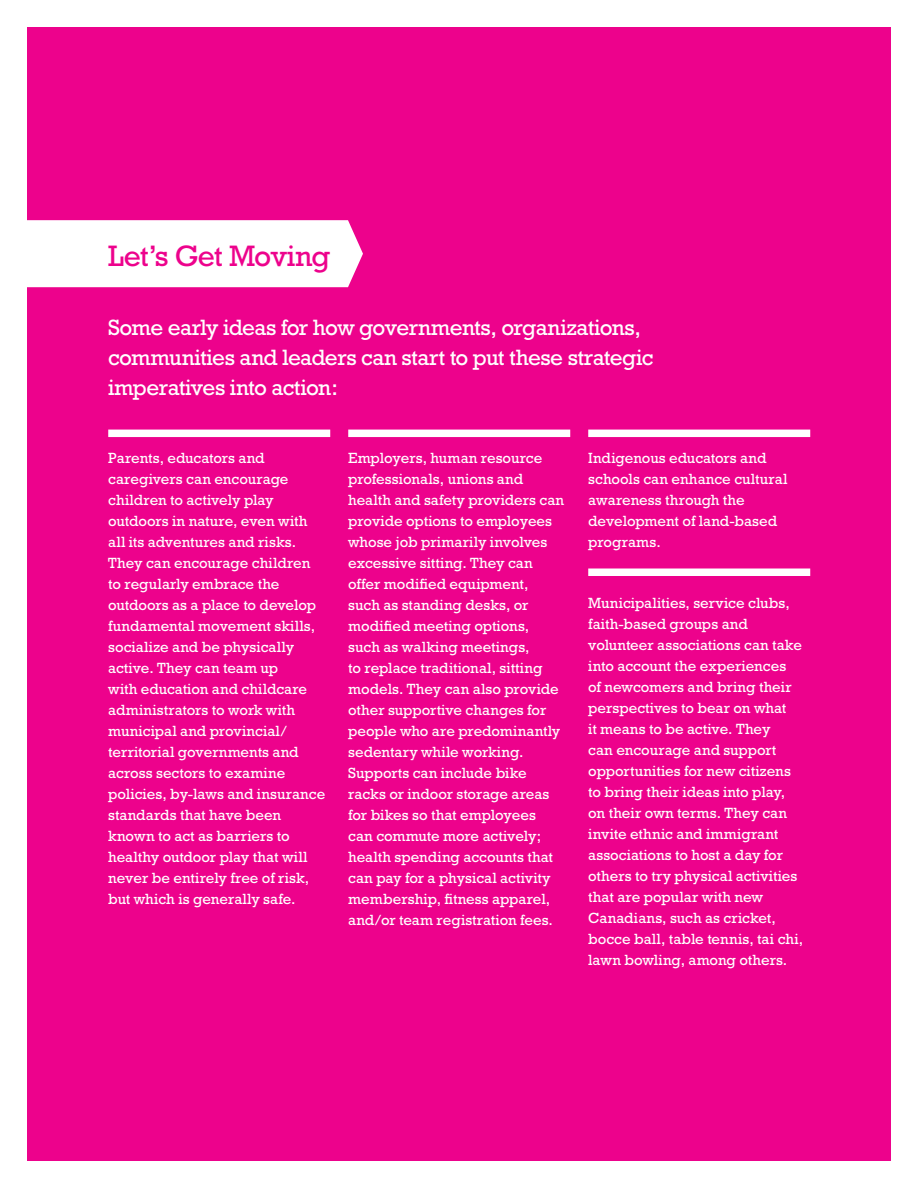
<style>
.page{position:relative;width:918px;height:1188px;background:#fff}
.page>*{position:absolute;margin:0;border:0;box-sizing:border-box;transform-origin:0 0}
.t1{font:30px "Rockwell";letter-spacing:-.025em;color:#ed028c}
.t2{font:22.5px/30px "Rockwell";letter-spacing:-.025em;color:#fff}
.t3{font:15px/21px "Rockwell";color:#fff}
</style>
<div class="page">
<div style="left:27px;top:27px;width:864px;height:1134px;background:#ed028c"></div>
<svg style="left:27px;top:191px;width:336px;height:96px"></svg>
<div style="left:348px;top:430px;width:222px;height:7px;background:#fff"></div>
<div style="left:108px;top:430px;width:222px;height:7px;background:#fff"></div>
<div style="left:588px;top:430px;width:222px;height:7px;background:#fff"></div>
<div style="left:588px;top:568px;width:222px;height:8px;background:#fff"></div>
<p class="t1" style="left:108px;top:238px;width:224px">Let’s Get Moving</p>
<p class="t2" style="left:108px;top:312px;width:547px">Some early ideas for how governments, organizations, communities and leaders can start to put these strategic imperatives into action:</p>
<p class="t3" style="left:108px;top:447px;width:219px">Parents, educators and caregivers can encourage children to actively play outdoors in nature, even with all its adventures and risks.<br>They can encourage children to regularly embrace the outdoors as a place to develop fundamental movement skills, socialize and be physically active. They can team up<br>with education and childcare administrators to work with municipal and provincial/ territorial governments and across sectors to examine policies, by-laws and insurance standards that have been known to act as barriers to healthy outdoor play that will never be entirely free of risk, but which is generally safe.</p>
<p class="t3" style="left:348px;top:447px;width:217px">Employers, human resource professionals, unions and health and safety providers can provide options to employees whose job primarily involves excessive sitting. They can offer modified equipment,<br>such as standing desks, or modified meeting options, such as walking meetings,<br>to replace traditional, sitting models. They can also provide other supportive changes for people who are predominantly sedentary while working.<br>Supports can include bike racks or indoor storage areas for bikes so that employees can commute more actively; health spending accounts that can pay for a physical activity membership, fitness apparel, and/or team registration fees.</p>
<p class="t3" style="left:588px;top:447px;width:201px">Indigenous educators and schools can enhance cultural awareness through the development of land-based programs.</p>
<p class="t3" style="left:588px;top:593px;width:217px">Municipalities, service clubs, faith-based groups and volunteer associations can take into account the experiences<br>of newcomers and bring their perspectives to bear on what<br>it means to be active. They<br>can encourage and support opportunities for new citizens to bring their ideas into play, on their own terms. They can invite ethnic and immigrant associations to host a day for others to try physical activities that are popular with new<br>Canadians, such as cricket, bocce ball, table tennis, tai chi, lawn bowling, among others.</p>
</div>
